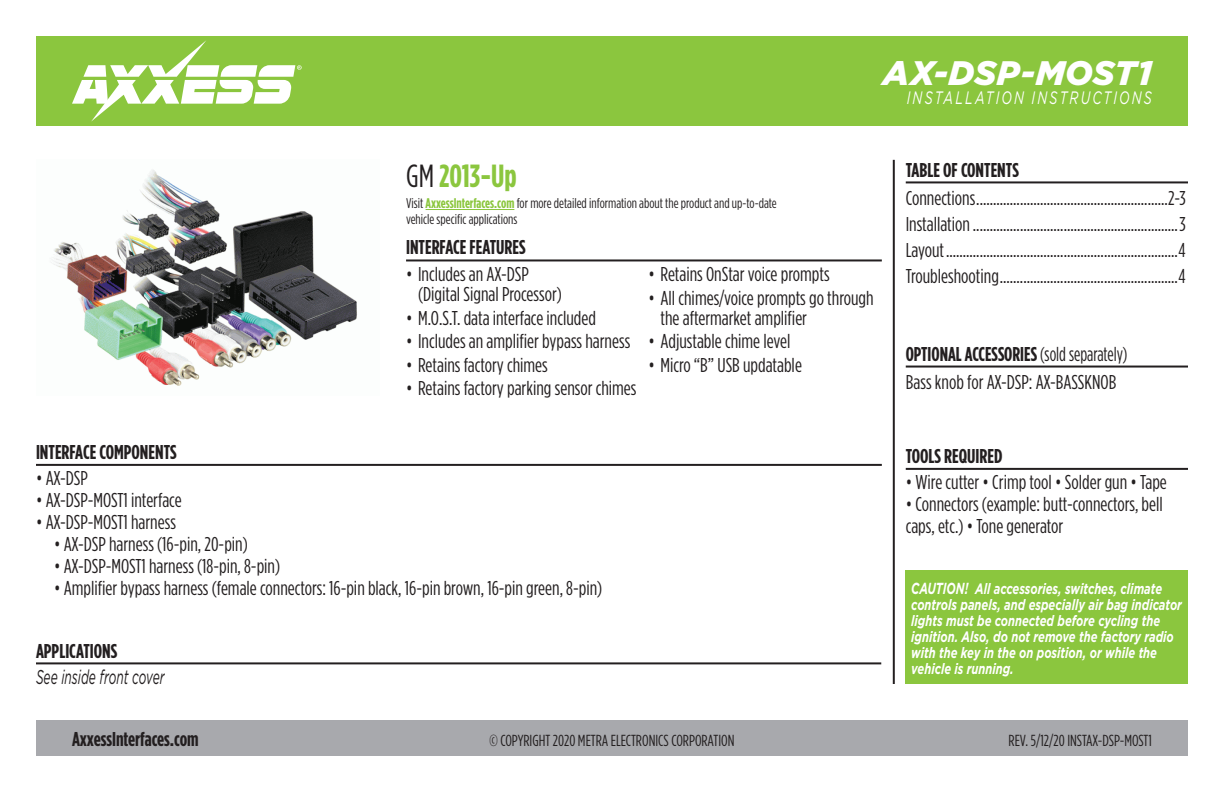
<style>
.page{position:relative;width:1224px;height:792px;background:#fff}
.page>*{position:absolute;margin:0;border:0;box-sizing:border-box;transform-origin:0 0}
.t1{font:italic 900 34px "Gotham";letter-spacing:.005em;color:#fff}
.t2{font:700 32px "Gotham Condensed";color:#8bc63e}
.t3{font:20px/26px "Gotham Condensed";color:#231f20}
.t4{font:700 20px "Gotham Condensed";color:#231f20}
.t5{font:20px/28px "Gotham Condensed";color:#231f20;scale:.9 1}
.t6{font:italic 20px "Gotham";color:#231f20;scale:.6 1}
.t7{font:italic 18px "Gotham";letter-spacing:.165em;color:#fff;scale:.7 1}
.t8{font:16px "Gotham Condensed";color:#231f20}
.t9{font:italic 700 15px/16px "Gotham";color:#fff;scale:.74 1}
.t10{font:14px/16px "Gotham Condensed";color:#231f20}
.s1{font-weight:400;color:#231f20}
.s2{font-weight:700;color:#8bc63e}
.s3{font-weight:700}
.s4{font-size:16px}
</style>
<div class="page">
<div style="left:36px;top:720px;width:1152px;height:36px;background:#a8a9ad"></div>
<hr style="left:893px;top:160px;width:2px;height:524px;background:#231f20">
<div style="left:906px;top:570px;width:282px;height:114px;background:#8bc63e"></div>
<div style="left:36px;top:36px;width:1152px;height:90px;background:#8bc63e"></div>
<svg style="left:72px;top:40px;width:230px;height:82px"></svg>
<hr style="left:36px;top:464px;width:846px;height:2px;background:#231f20">
<hr style="left:906px;top:468px;width:282px;height:2px;background:#231f20">
<hr style="left:906px;top:181px;width:282px;height:2px;background:#231f20">
<hr style="left:36px;top:662px;width:845px;height:2px;background:#231f20">
<hr style="left:906px;top:366px;width:282px;height:2px;background:#231f20">
<hr style="left:406px;top:259px;width:476px;height:2px;background:#231f20">
<img style="left:51px;top:169px;width:306px;height:217px">
<hr style="left:426px;top:209px;width:88px;height:1px;background:#8bc63e">
<h1 class="t1" style="left:883px;top:53px;width:271px">AX-DSP-MOST1</h1>
<p class="t7" style="left:907px;top:88px;width:352px">INSTALLATION INSTRUCTIONS</p>
<h2 class="t2" style="left:406px;top:158px;width:112px"><span class="s1">GM</span> 2013-Up</h2>
<p class="t10" style="left:406px;top:195px;width:372px">Visit <span class="s2">AxxessInterfaces.com</span> for more detailed information about the product and up-to-date vehicle specific applications</p>
<p class="t4" style="left:406px;top:236px;width:121px">INTERFACE FEATURES</p>
<p class="t3" style="left:418px;top:264px;width:145px;line-height:20px;text-indent:-12px">• Includes an AX-DSP (Digital Signal Processor)</p>
<p class="t3" style="left:406px;top:304px;width:191px">• M.O.S.T. data interface included</p>
<p class="t3" style="left:406px;top:328px;width:226px">• Includes an amplifier bypass harness</p>
<p class="t3" style="left:406px;top:351px;width:143px">• Retains factory chimes</p>
<p class="t3" style="left:406px;top:375px;width:232px">• Retains factory parking sensor chimes</p>
<p class="t3" style="left:648px;top:261px;width:183px">• Retains OnStar voice prompts</p>
<p class="t3" style="left:660px;top:287px;width:215px;line-height:20px;text-indent:-12px">• All chimes/voice prompts go through the aftermarket amplifier</p>
<p class="t3" style="left:648px;top:328px;width:143px">• Adjustable chime level</p>
<p class="t3" style="left:648px;top:351px;width:155px">• Micro “B” USB updatable</p>
<p class="t4" style="left:906px;top:158px;width:115px">TABLE OF CONTENTS</p>
<p class="t3" style="left:906px;top:184px;width:282px;text-align:justify">Connections.........................................................2-3<br>Installation.............................................................3<br>Layout.....................................................................4<br>Troubleshooting.....................................................4</p>
<p class="t5" style="left:906px;top:339px;width:248px"><span class="s3">OPTIONAL ACCESSORIES</span> (sold separately)<br>Bass knob for AX-DSP: AX-BASSKNOB</p>
<p class="t4" style="left:36px;top:440px;width:142px">INTERFACE COMPONENTS</p>
<p class="t4" style="left:906px;top:445px;width:98px">TOOLS REQUIRED</p>
<p class="t3" style="left:906px;top:469px;width:263px">• Wire cutter • Crimp tool • Solder gun • Tape</p>
<p class="t3" style="left:906px;top:493px;width:259px;line-height:22px">• Connectors (example: butt-connectors, bell caps, etc.) • Tone generator</p>
<p class="t3" style="left:36px;top:464px;width:53px">• AX-DSP</p>
<p class="t3" style="left:36px;top:486px;width:147px">• AX-DSP-MOST1 interface</p>
<p class="t3" style="left:36px;top:508px;width:141px">• AX-DSP-MOST1 harness</p>
<p class="t3" style="left:54px;top:530px;width:195px">• AX-DSP harness (16-pin, 20-pin)</p>
<p class="t3" style="left:54px;top:552px;width:228px">• AX-DSP-MOST1 harness (18-pin, 8-pin)</p>
<p class="t3" style="left:54px;top:574px;width:550px">• Amplifier bypass harness (female connectors: 16-pin black, 16-pin brown, 16-pin green, 8-pin)</p>
<p class="t9" style="left:911px;top:580px;width:367px"><span class="s4">CAUTION!</span> All accessories, switches, climate controls panels, and especially air bag indicator lights must be connected before cycling the ignition. Also, do not remove the factory radio with the key in the on position, or while the vehicle is running.</p>
<p class="t4" style="left:36px;top:640px;width:83px">APPLICATIONS</p>
<p class="t6" style="left:36px;top:666px;width:216px">See inside front cover</p>
<p class="t4" style="left:72px;top:728px;width:128px">AxxessInterfaces.com</p>
<p class="t8" style="left:489px;top:732px;width:247px">© COPYRIGHT 2020 METRA ELECTRONICS CORPORATION</p>
<p class="t8" style="left:1009px;top:732px;width:145px">REV. 5/12/20 INSTAX-DSP-MOST1</p>
</div>
